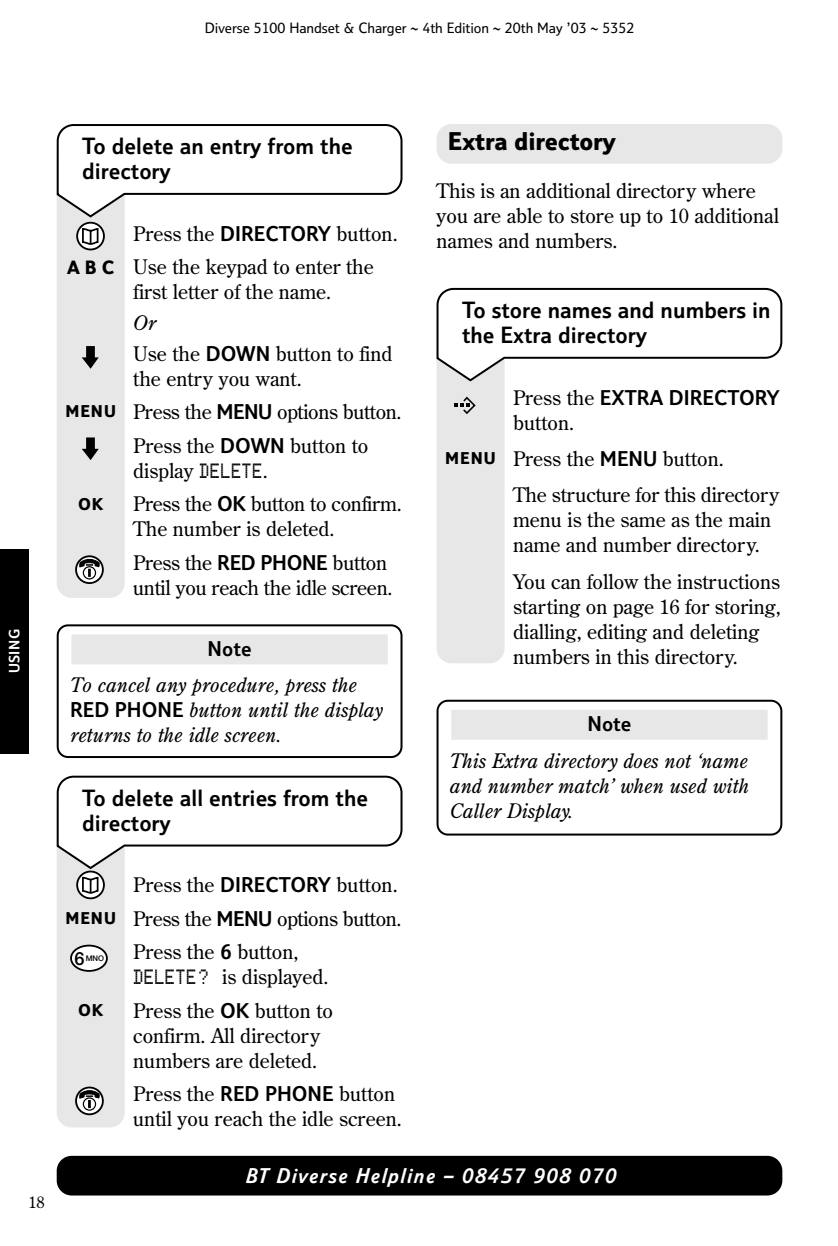
<style>
.page{position:relative;width:838px;height:1246px;background:#fff}
.page>*{position:absolute;margin:0;border:0;box-sizing:border-box;transform-origin:0 0}
.t1{font:700 24px "BT Extra";letter-spacing:-.005em;color:#000}
.t2{font:22px/25px "BT Bold";color:#000}
.t3{font:20px/33.6px "Century Old Style";color:#000}
.t4{font:italic 20px/25px "Century Old Style";color:#000}
.t5{font:20px "BT Bold";color:#000}
.t6{font:italic 20px "BT Bold";letter-spacing:.06em;color:#fff}
.t7{font:500 18.2px "Helvetica Neue";color:#000}
.t8{font:700 18px "BT Extra";color:#000}
.t9{font:700 16px "BT Extra";letter-spacing:.06em;color:#000}
.t10{font:16px "Century Old Style";color:#000}
.t11{font:14px "BT Medium";color:#000}
.t12{font:14px "BT Bold";letter-spacing:.03em;color:#fff}
.t13{font:500 7.8px "Helvetica Neue";color:#000}
.s1{font-family:"BT Bold"}
.s2{font-style:italic}
.s3{font-family:"Screen Matrix";font-size:21px}
.s4{font-family:"BT Bold";font-style:normal}
.s5{font-family:"Century Old Style"}
</style>
<div class="page">
<div style="left:57px;top:1156px;width:725px;height:40px;background:#000;border-radius:15px"></div>
<div style="left:57px;top:794px;width:68px;height:334px;background:#e7e7e7;border-radius:15px"></div>
<svg style="left:57px;top:776px;width:346px;height:93px"></svg>
<svg style="left:77px;top:872px;width:27px;height:26px"></svg>
<div style="left:76px;top:871px;width:29px;height:28px;border:2px solid #000;border-radius:50%"></div>
<svg style="left:81px;top:876px;width:18px;height:19px"></svg>
<div style="left:71px;top:946px;width:36px;height:25px;background:#fff;border-radius:50%"></div>
<div style="left:70px;top:945px;width:38px;height:27px;border:2px solid #000;border-radius:50%"></div>
<svg style="left:76px;top:1088px;width:27px;height:26px"></svg>
<div style="left:75px;top:1087px;width:29px;height:28px;border:2px solid #000;border-radius:50%"></div>
<div style="left:83px;top:1097px;width:13px;height:14px;border:1px solid #000;border-radius:50%"></div>
<svg style="left:79px;top:1090px;width:20px;height:18px"></svg>
<div style="left:57px;top:142px;width:68px;height:456px;background:#e7e7e7;border-radius:15px"></div>
<svg style="left:57px;top:124px;width:346px;height:94px"></svg>
<svg style="left:57px;top:624px;width:346px;height:134px"></svg>
<svg style="left:77px;top:223px;width:27px;height:27px"></svg>
<div style="left:76px;top:222px;width:29px;height:28px;border:2px solid #000;border-radius:50%"></div>
<svg style="left:81px;top:227px;width:18px;height:19px"></svg>
<svg style="left:82px;top:346px;width:17px;height:23px"></svg>
<svg style="left:82px;top:437px;width:17px;height:23px"></svg>
<div style="left:437px;top:306px;width:68px;height:357px;background:#e7e7e7;border-radius:15px"></div>
<svg style="left:437px;top:288px;width:345px;height:93px"></svg>
<div style="left:437px;top:124px;width:345px;height:40px;background:#e7e7e7;border-radius:15px"></div>
<svg style="left:455px;top:396px;width:21px;height:18px"></svg>
<svg style="left:437px;top:700px;width:345px;height:136px"></svg>
<svg style="left:76px;top:556px;width:27px;height:27px"></svg>
<div style="left:75px;top:555px;width:29px;height:29px;border:2px solid #000;border-radius:50%"></div>
<div style="left:83px;top:566px;width:13px;height:14px;border:1px solid #000;border-radius:50%"></div>
<svg style="left:79px;top:559px;width:20px;height:18px"></svg>
<div style="left:0;top:549px;width:28px;height:204px;background:#000"></div>
<p class="t11" style="left:205px;top:23px;width:431px">Diverse 5100 Handset &amp; Charger ~ 4th Edition ~ 20th May ’03 ~ 5352</p>
<p class="t12" style="left:9px;top:673px;width:46px;rotate:-90deg">USING</p>
<p class="t10" style="left:28px;top:1195px;width:17px">18</p>
<p class="t2" style="left:82px;top:135px;width:272px">To delete an entry from the directory</p>
<p class="t8" style="left:67px;top:260px;width:49px">A B C</p>
<p class="t9" style="left:65px;top:405px;width:52px">MENU</p>
<p class="t9" style="left:78px;top:498px;width:27px">OK</p>
<p class="t3" style="left:133px;top:218px;width:266px">Press the <span class="s1">DIRECTORY</span> button.<br>Use the keypad to enter the</p>
<p class="t3" style="left:133px;top:277px;width:200px">first letter of the name.</p>
<p class="t3" style="left:133px;top:309px;width:261px;line-height:30.6px"><span class="s2">Or<br></span>Use the <span class="s1">DOWN</span> button to find</p>
<p class="t3" style="left:133px;top:363px;width:270px">the entry you want.<br>Press the <span class="s1">MENU</span> options button.<br>Press the <span class="s1">DOWN</span> button to</p>
<p class="t3" style="left:133px;top:455px;width:270px">display <span class="s3">DELETE</span>.<br>Press the <span class="s1">OK</span> button to confirm.</p>
<p class="t3" style="left:133px;top:514px;width:255px">The number is deleted.<br>Press the <span class="s1">RED PHONE</span> button</p>
<p class="t3" style="left:133px;top:572px;width:261px">until you reach the idle screen.</p>
<p class="t5" style="left:208px;top:641px;width:45px">Note</p>
<p class="t4" style="left:70px;top:674px;width:314px">To cancel any procedure, press the<br><span class="s4">RED PHONE</span> button until the display returns to the idle screen.</p>
<p class="t2" style="left:82px;top:787px;width:287px">To delete all entries from the directory</p>
<p class="t9" style="left:65px;top:913px;width:52px">MENU</p>
<p class="t7" style="left:74px;top:952px;width:12px">6</p>
<p class="t13" style="left:86px;top:955px;width:20px">MNO</p>
<p class="t9" style="left:78px;top:1004px;width:27px">OK</p>
<p class="t3" style="left:133px;top:870px;width:270px">Press the <span class="s1">DIRECTORY</span> button.<br>Press the <span class="s1">MENU</span> options button.<br>Press the <span class="s1">6</span> button,</p>
<p class="t3" style="left:133px;top:962px;width:201px"><span class="s3">DELETE?</span> is displayed.<br>Press the <span class="s1">OK</span> button to</p>
<p class="t3" style="left:133px;top:1025px;width:189px;line-height:25px">confirm. All directory numbers are deleted.</p>
<p class="t3" style="left:133px;top:1083px;width:270px;line-height:25px">Press the <span class="s1">RED PHONE</span> button until you reach the idle screen.</p>
<p class="t1" style="left:448px;top:133px;width:170px">Extra directory</p>
<p class="t3" style="left:437px;top:180px;width:344px;line-height:25px">This is an additional directory where you are able to store up to 10 additional names and numbers.</p>
<p class="t2" style="left:462px;top:299px;width:310px">To store names and numbers in the Extra directory</p>
<p class="t9" style="left:445px;top:452px;width:52px">MENU</p>
<p class="t5" style="left:513px;top:390px;width:268px"><span class="s5">Press the</span> EXTRA DIRECTORY</p>
<p class="t3" style="left:513px;top:406px;width:268px;line-height:36.4px">button.<br>Press the <span class="s1">MENU</span> button.<br>The structure for this directory</p>
<p class="t3" style="left:513px;top:509px;width:260px;line-height:25px">menu is the same as the main name and number directory.</p>
<p class="t3" style="left:513px;top:570px;width:269px;line-height:25px">You can follow the instructions starting on page 16 for storing, dialling, editing and deleting numbers in this directory.</p>
<p class="t5" style="left:587px;top:716px;width:45px">Note</p>
<p class="t4" style="left:450px;top:749px;width:301px;text-align:justify">This Extra directory does not ‘name and number match’ when used with Caller Display.</p>
<p class="t6" style="left:245px;top:1168px;width:372px">BT Diverse Helpline – 08457 908 070</p>
</div>
